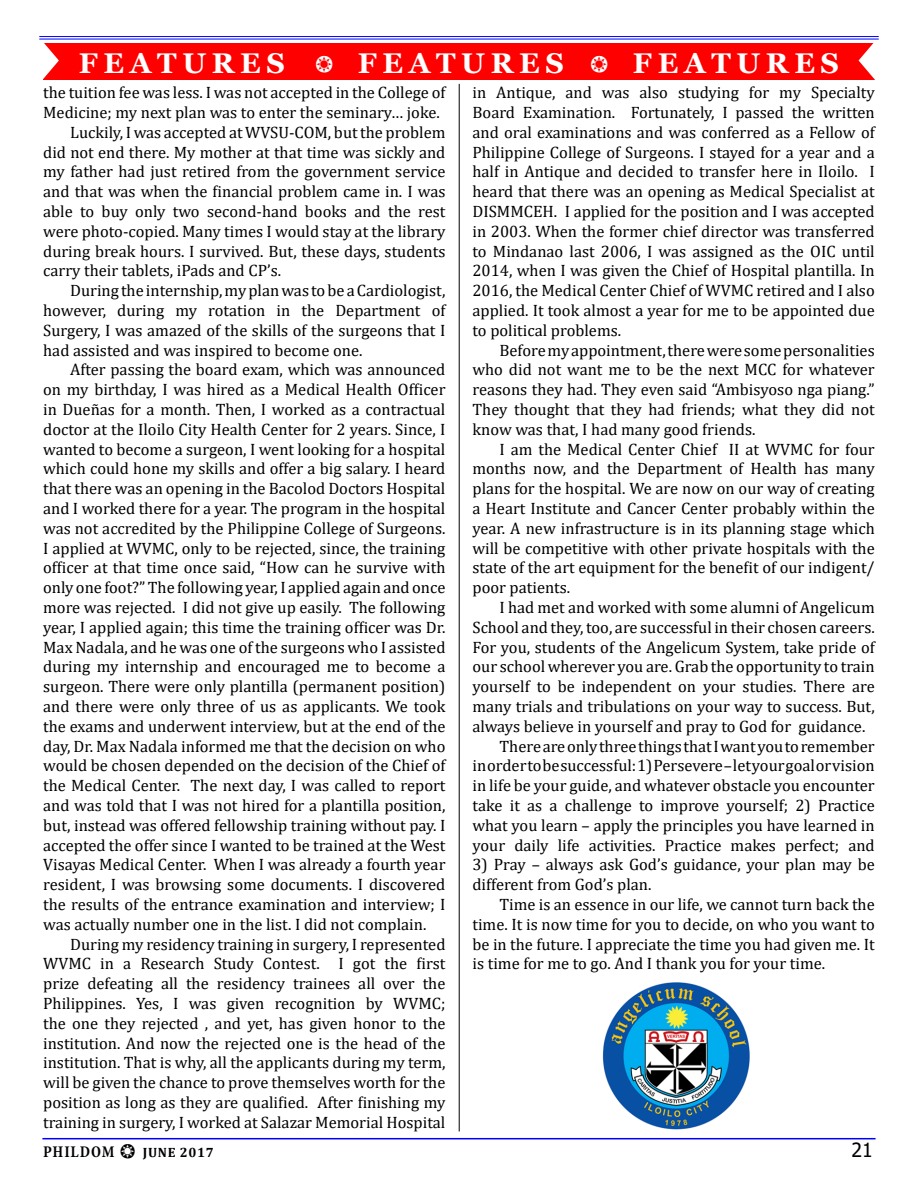
<style>
.page{position:relative;width:918px;height:1188px;background:#fff}
.page>*{position:absolute;margin:0;border:0;box-sizing:border-box;transform-origin:0 0}
.t1{font:700 28.5px "Georgia";letter-spacing:.2em;color:#fff}
.t2{font:19.5px "Tahoma";color:#000}
.t3{font:16.5px/19.8px "Cambria";color:#000;text-align:justify}
.t4{font:700 13.5px "Cambria";letter-spacing:.05em;color:#000}
.s1{font-family:"Dixieland";font-weight:400;font-size:22.5px}
.s2{font-family:"Minion";font-stretch:condensed;font-size:16.5px}
.s3{font-family:"Dixieland";font-weight:400;font-size:19.5px}
</style>
<div class="page">
<hr style="left:42px;top:1138px;width:834px;height:1px;background:#00f">
<hr style="left:39px;top:36px;width:840px;height:1px;background:#00f">
<hr style="left:39px;top:39px;width:840px;height:1px;background:#00f">
<div style="left:43px;top:43px;width:832px;height:37px;background:#f00"></div>
<svg style="left:43px;top:43px;width:16px;height:36px"></svg>
<svg style="left:859px;top:43px;width:16px;height:37px"></svg>
<img style="left:602px;top:982px;width:148px;height:148px">
<hr style="left:459px;top:84px;width:1px;height:1047px;background:#000">
<h1 class="t1" style="left:79px;top:45px;width:762px">FEATURES <span class="s1">b</span> FEATURES <span class="s1">b</span> FEATURES</h1>
<p class="t3" style="left:43px;top:83px;width:404px">the tuition fee was less. I was not accepted in the College of</p>
<p class="t3" style="left:43px;top:102px;width:398px">Medicine; my next plan was to enter the seminary… joke.</p>
<p class="t3" style="left:70px;top:122px;width:377px">Luckily, I was accepted at WVSU-COM, but the problem</p>
<p class="t3" style="left:43px;top:142px;width:404px">did not end there. My mother at that time was sickly and</p>
<p class="t3" style="left:43px;top:162px;width:404px">my father had just retired from the government service</p>
<p class="t3" style="left:43px;top:182px;width:404px">and that was when the financial problem came in. I was</p>
<p class="t3" style="left:43px;top:201px;width:404px">able to buy only two second-hand books and the rest</p>
<p class="t3" style="left:43px;top:221px;width:404px">were photo-copied. Many times I would stay at the library</p>
<p class="t3" style="left:43px;top:241px;width:404px">during break hours. I survived. But, these days, students</p>
<p class="t3" style="left:43px;top:261px;width:239px">carry their tablets, iPads and CP’s.</p>
<p class="t3" style="left:70px;top:281px;width:377px">During the internship, my plan was to be a Cardiologist,</p>
<p class="t3" style="left:43px;top:300px;width:404px">however, during my rotation in the Department of</p>
<p class="t3" style="left:43px;top:320px;width:404px">Surgery, I was amazed of the skills of the surgeons that I</p>
<p class="t3" style="left:43px;top:340px;width:321px">had assisted and was inspired to become one.</p>
<p class="t3" style="left:70px;top:360px;width:377px">After passing the board exam, which was announced</p>
<p class="t3" style="left:43px;top:380px;width:404px">on my birthday, I was hired as a Medical Health Officer</p>
<p class="t3" style="left:43px;top:399px;width:404px">in Dueñas for a month. Then, I worked as a contractual</p>
<p class="t3" style="left:43px;top:419px;width:404px">doctor at the Iloilo City Health Center for 2 years. Since, I</p>
<p class="t3" style="left:43px;top:439px;width:404px">wanted to become a surgeon, I went looking for a hospital</p>
<p class="t3" style="left:43px;top:459px;width:404px">which could hone my skills and offer a big salary. I heard</p>
<p class="t3" style="left:43px;top:479px;width:404px">that there was an opening in the Bacolod Doctors Hospital</p>
<p class="t3" style="left:43px;top:498px;width:404px">and I worked there for a year. The program in the hospital</p>
<p class="t3" style="left:43px;top:518px;width:404px">was not accredited by the Philippine College of Surgeons.</p>
<p class="t3" style="left:43px;top:538px;width:404px">I applied at WVMC, only to be rejected, since, the training</p>
<p class="t3" style="left:43px;top:558px;width:404px">officer at that time once said, “How can he survive with</p>
<p class="t3" style="left:43px;top:578px;width:404px">only one foot?” The following year, I applied again and once</p>
<p class="t3" style="left:43px;top:597px;width:404px">more was rejected. I did not give up easily. The following</p>
<p class="t3" style="left:43px;top:617px;width:404px">year, I applied again; this time the training officer was Dr.</p>
<p class="t3" style="left:43px;top:637px;width:404px">Max Nadala, and he was one of the surgeons who I assisted</p>
<p class="t3" style="left:43px;top:657px;width:404px">during my internship and encouraged me to become a</p>
<p class="t3" style="left:43px;top:677px;width:404px">surgeon. There were only plantilla (permanent position)</p>
<p class="t3" style="left:43px;top:696px;width:404px">and there were only three of us as applicants. We took</p>
<p class="t3" style="left:43px;top:716px;width:404px">the exams and underwent interview, but at the end of the</p>
<p class="t3" style="left:43px;top:736px;width:404px">day, Dr. Max Nadala informed me that the decision on who</p>
<p class="t3" style="left:43px;top:756px;width:404px">would be chosen depended on the decision of the Chief of</p>
<p class="t3" style="left:43px;top:776px;width:404px">the Medical Center. The next day, I was called to report</p>
<p class="t3" style="left:43px;top:795px;width:404px">and was told that I was not hired for a plantilla position,</p>
<p class="t3" style="left:43px;top:815px;width:404px">but, instead was offered fellowship training without pay. I</p>
<p class="t3" style="left:43px;top:835px;width:404px">accepted the offer since I wanted to be trained at the West</p>
<p class="t3" style="left:43px;top:855px;width:404px">Visayas Medical Center. When I was already a fourth year</p>
<p class="t3" style="left:43px;top:875px;width:404px">resident, I was browsing some documents. I discovered</p>
<p class="t3" style="left:43px;top:894px;width:404px">the results of the entrance examination and interview; I</p>
<p class="t3" style="left:43px;top:914px;width:385px">was actually number one in the list. I did not complain.</p>
<p class="t3" style="left:70px;top:934px;width:377px">During my residency training in surgery, I represented</p>
<p class="t3" style="left:43px;top:954px;width:404px">WVMC in a Research Study Contest. I got the first</p>
<p class="t3" style="left:43px;top:974px;width:404px">prize defeating all the residency trainees all over the</p>
<p class="t3" style="left:43px;top:993px;width:404px">Philippines. Yes, I was given recognition by WVMC;</p>
<p class="t3" style="left:43px;top:1013px;width:404px">the one they rejected , and yet, has given honor to the</p>
<p class="t3" style="left:43px;top:1033px;width:404px">institution. And now the rejected one is the head of the</p>
<p class="t3" style="left:43px;top:1053px;width:404px">institution. That is why, all the applicants during my term,</p>
<p class="t3" style="left:43px;top:1073px;width:404px">will be given the chance to prove themselves worth for the</p>
<p class="t3" style="left:43px;top:1092px;width:404px">position as long as they are qualified. After finishing my</p>
<p class="t3" style="left:43px;top:1112px;width:404px">training in surgery, I worked at Salazar Memorial Hospital</p>
<p class="t3" style="left:472px;top:83px;width:404px">in Antique, and was also studying for my Specialty Board Examination. Fortunately, I passed the written and oral examinations and was conferred as a Fellow of Philippine College of Surgeons. I stayed for a year and a half in Antique and decided to transfer here in Iloilo. I heard that there was an opening as Medical Specialist at DISMMCEH. I applied for the position and I was accepted in 2003. When the former chief director was transferred to Mindanao last 2006, I was assigned as the OIC until 2014, when I was given the Chief of Hospital plantilla. In 2016, the Medical Center Chief of WVMC retired and I also applied. It took almost a year for me to be appointed due to political problems.</p>
<p class="t3" style="left:472px;top:340px;width:404px;text-indent:27px">Before my appointment, there were some personalities who did not want me to be the next MCC for whatever reasons they had. They even said “Ambisyoso nga piang.” They thought that they had friends; what they did not know was that, I had many good friends.</p>
<p class="t3" style="left:472px;top:439px;width:404px;text-indent:27px">I am the Medical Center Chief II at WVMC for four months now, and the Department of Health has many plans for the hospital. We are now on our way of creating a Heart Institute and Cancer Center probably within the year. A new infrastructure is in its planning stage which will be competitive with other private hospitals with the state of the art equipment for the benefit of our indigent/ poor patients.</p>
<p class="t3" style="left:499px;top:597px;width:377px">I had met and worked with some alumni of Angelicum</p>
<p class="t3" style="left:472px;top:617px;width:404px">School and they, too, are successful in their chosen careers.</p>
<p class="t3" style="left:472px;top:637px;width:404px">For you, students of the Angelicum System, take pride of</p>
<p class="t3" style="left:472px;top:657px;width:404px">our school wherever you are. Grab the opportunity to train</p>
<p class="t3" style="left:472px;top:677px;width:404px">yourself to be independent on your studies. There are</p>
<p class="t3" style="left:472px;top:696px;width:404px">many trials and tribulations on your way to success. But,</p>
<p class="t3" style="left:472px;top:716px;width:394px">always believe in yourself and pray to God for guidance.</p>
<p class="t3" style="left:499px;top:736px;width:377px">There are only three things that I want you to remember</p>
<p class="t3" style="left:472px;top:756px;width:404px">in order to be successful: 1) Persevere – let your goal or vision</p>
<p class="t3" style="left:472px;top:776px;width:404px">in life be your guide, and whatever obstacle you encounter</p>
<p class="t3" style="left:472px;top:795px;width:404px">take it as a challenge to improve yourself; 2) Practice</p>
<p class="t3" style="left:472px;top:815px;width:404px">what you learn – apply the principles you have learned in</p>
<p class="t3" style="left:472px;top:835px;width:404px">your daily life activities. Practice makes perfect; and</p>
<p class="t3" style="left:472px;top:855px;width:404px">3) Pray – always ask God’s guidance, your plan may be different from God’s plan.</p>
<p class="t3" style="left:472px;top:894px;width:404px;text-indent:27px">Time is an essence in our life, we cannot turn back the time. It is now time for you to decide, on who you want to be in the future. I appreciate the time you had given me. It is time for me to go. And I thank you for your time.</p>
<p class="t4" style="left:43px;top:1142px;width:172px"><span class="s2">PHILDOM</span> <span class="s3">b</span> JUNE 2017</p>
<p class="t2" style="left:851px;top:1136px;width:23px">21</p>
</div>
